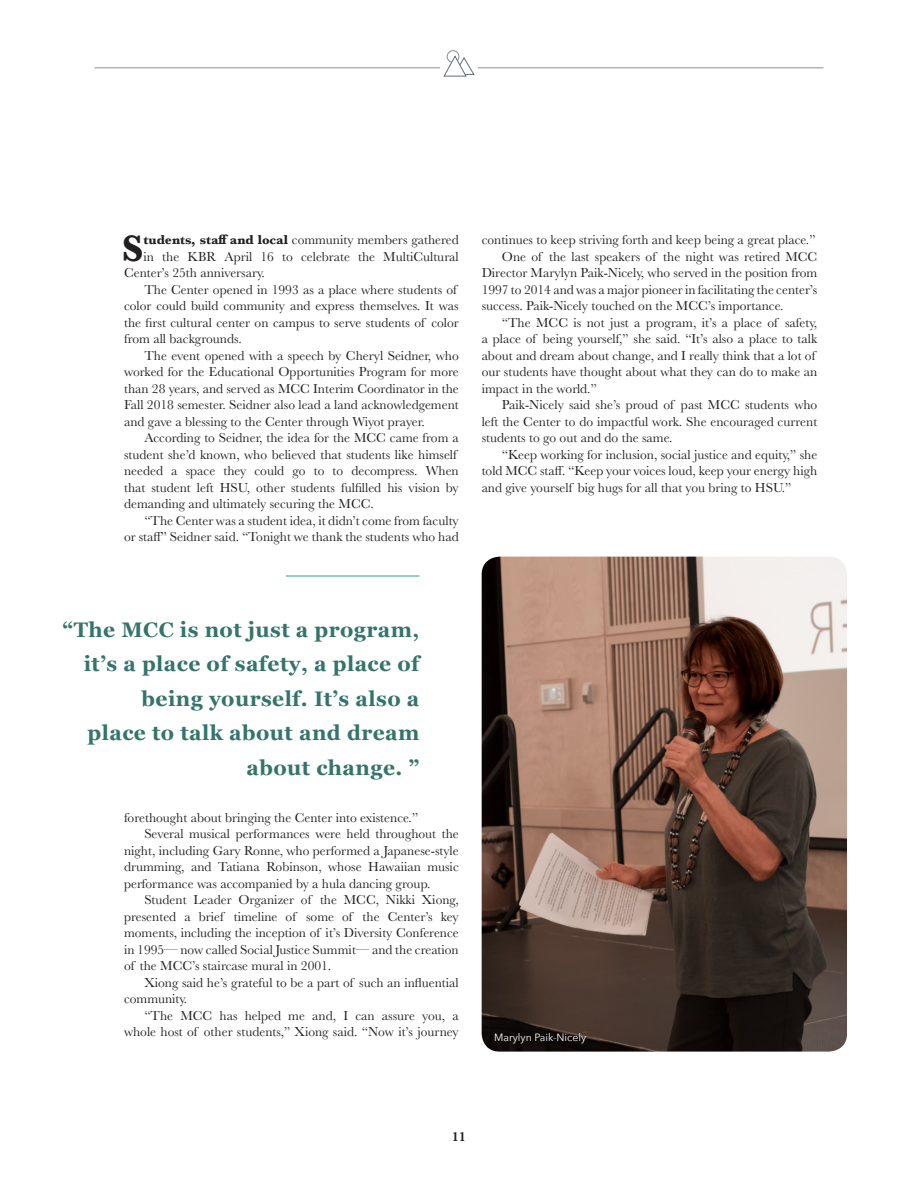
<style>
.page{position:relative;width:918px;height:1188px;background:#fff}
.page>*{position:absolute;margin:0;border:0;box-sizing:border-box;transform-origin:0 0}
.t1{font:700 38.4px "Baskerville";color:#231f20}
.Pull_Quote{font:700 21px/34.5px "Georgia";letter-spacing:.02em;color:#34746a;text-align:right}
.t2{font:13.5px/16.5px "Baskerville";color:#231f20;text-align:justify}
.t3{font:600 13.5px "Baskerville";color:#231f20}
.t4{font:10.5px "Avenir Next";color:#fff}
.s1{font-weight:700}
</style>
<div class="page">
<hr style="left:94px;top:67px;width:346px;height:1px;background:#231f20">
<hr style="left:478px;top:67px;width:346px;height:1px;background:#231f20">
<div style="left:447px;top:50px;width:12px;height:13px;border:1px solid #8b8d90;border-radius:50%"></div>
<svg style="left:443px;top:55px;width:32px;height:22px"></svg>
<img style="left:482px;top:557px;width:365px;height:495px">
<hr style="left:286px;top:576px;width:133px;height:1px;background:#349d90">
<p class="t1" style="left:122px;top:222px;width:23px">S</p>
<p class="t2" style="left:144px;top:232px;width:317px"><span class="s1">tudents, staff and local</span> community members gathered</p>
<p class="t2" style="left:144px;top:248px;width:317px">in the KBR April 16 to celebrate the MultiCultural</p>
<p class="t2" style="left:124px;top:265px;width:142px">Center’s 25th anniversary.</p>
<p class="t2" style="left:124px;top:281px;width:336px;text-align:left;text-indent:20px">The Center opened in 1993 as a place where students of color could build community and express themselves. It was the first cultural center on campus to serve students of color from all backgrounds.</p>
<p class="t2" style="left:124px;top:347px;width:336px;text-indent:20px">The event opened with a speech by Cheryl Seidner, who worked for the Educational Opportunities Program for more than 28 years, and served as MCC Interim Coordinator in the Fall 2018 semester. Seidner also lead a land acknowledgement and gave a blessing to the Center through Wiyot prayer.</p>
<p class="t2" style="left:124px;top:430px;width:336px;text-align:left;text-indent:20px">According to Seidner, the idea for the MCC came from a student she’d known, who believed that students like himself needed a space they could go to to decompress. When that student left HSU, other students fulfilled his vision by demanding and ultimately securing the MCC.</p>
<p class="t2" style="left:124px;top:512px;width:336px;text-align:right">“The Center was a student idea, it didn’t come from faculty<br>or staff” Seidner said. “Tonight we thank the students who had</p>
<p class="t2" style="left:482px;top:232px;width:335px">continues to keep striving forth and keep being a great place.”</p>
<p class="t2" style="left:482px;top:248px;width:337px;text-indent:20px">One of the last speakers of the night was retired MCC Director Marylyn Paik-Nicely, who served in the position from 1997 to 2014 and was a major pioneer in facilitating the center’s success. Paik-Nicely touched on the MCC’s importance.</p>
<p class="t2" style="left:482px;top:314px;width:337px;text-align:left;text-indent:20px">“The MCC is not just a program, it’s a place of safety, a place of being yourself,” she said. “It’s also a place to talk about and dream about change, and I really think that a lot of our students have thought about what they can do to make an impact in the world.”</p>
<p class="t2" style="left:482px;top:397px;width:337px;text-indent:20px">Paik-Nicely said she’s proud of past MCC students who left the Center to do impactful work. She encouraged current students to go out and do the same.</p>
<p class="t2" style="left:482px;top:446px;width:337px;text-indent:20px">“Keep working for inclusion, social justice and equity,” she told MCC staff. “Keep your voices loud, keep your energy high and give yourself big hugs for all that you bring to HSU.”</p>
<p class="Pull_Quote" style="left:62px;top:611px;width:359px">“The MCC is not just a program, it’s a place of safety, a place of being yourself. It’s also a</p>
<p class="Pull_Quote" style="left:88px;top:715px;width:333px">place to talk about and dream about change. ”</p>
<p class="t2" style="left:124px;top:809px;width:296px">forethought about bringing the Center into existence.”</p>
<p class="t2" style="left:124px;top:826px;width:336px;text-indent:20px">Several musical performances were held throughout the night, including Gary Ronne, who performed a Japanese-style drumming, and Tatiana Robinson, whose Hawaiian music performance was accompanied by a hula dancing group.</p>
<p class="t2" style="left:124px;top:892px;width:336px;text-indent:20px">Student Leader Organizer of the MCC, Nikki Xiong, presented a brief timeline of some of the Center’s key moments, including the inception of it’s Diversity Conference in 1995— now called Social Justice Summit— and the creation of the MCC’s staircase mural in 2001.</p>
<p class="t2" style="left:124px;top:974px;width:336px;text-indent:20px">Xiong said he’s grateful to be a part of such an influential community.</p>
<p class="t2" style="left:124px;top:1007px;width:336px;text-align:right">“The MCC has helped me and, I can assure you, a whole host of other students,” Xiong said. “Now it’s journey</p>
<p class="t4" style="left:494px;top:1028px;width:94px">Marylyn Paik-Nicely</p>
<p class="t3" style="left:452px;top:1127px;width:15px">11</p>
</div>
